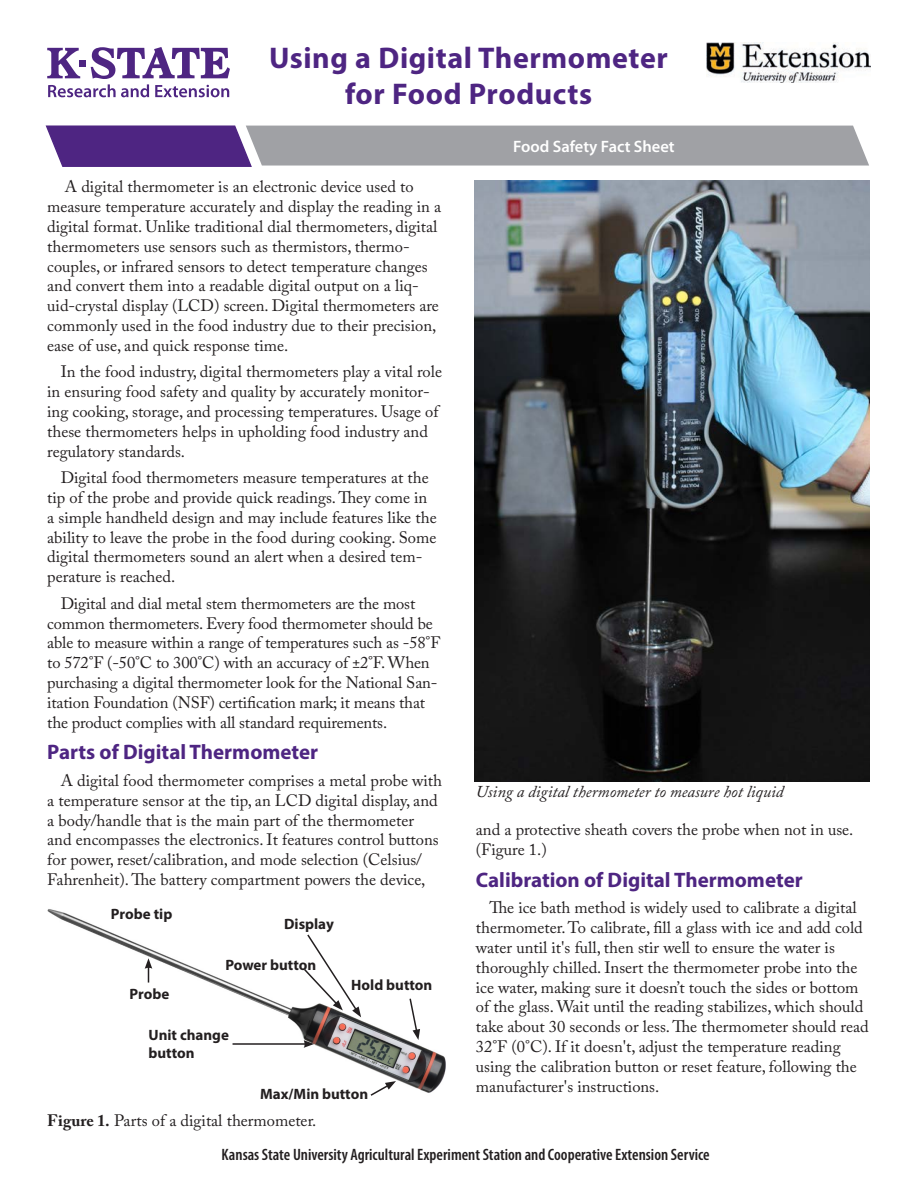
<style>
.page{position:relative;width:918px;height:1188px;background:#fff}
.page>*{position:absolute;margin:0;border:0;box-sizing:border-box;transform-origin:0 0}
.t1{font:700 30px/36px "Myriad Pro";letter-spacing:.02em;color:#4e2582;text-align:center}
.Heading{font:700 21px "Myriad Pro";color:#4e2582}
.Body{font:16.5px/19.8px "Adobe Caslon Pro";color:#231f20}
.Body-2{font:600 condensed 16.5px "Myriad Pro";color:#231f20}
.Body-3{font:italic 16.5px "Adobe Caslon Pro";color:#231f20}
.t2{font:600 16.5px "Myriad Pro";color:#fff}
.References{font:700 15px/18px "Myriad Pro";color:#231f20}
.s1{font-weight:700}
</style>
<div class="page">
<svg style="left:47px;top:47px;width:183px;height:50px"></svg>
<svg style="left:45px;top:125px;width:824px;height:42px;background:#948ba3"></svg>
<img style="left:474px;top:180px;width:395px;height:602px">
<img style="left:706px;top:42px;width:165px;height:40px">
<img style="left:47px;top:909px;width:399px;height:184px">
<svg style="left:145px;top:958px;width:7px;height:25px"></svg>
<hr style="left:233px;top:1043px;width:73px;height:2px;background:#231f20">
<svg style="left:304px;top:1040px;width:10px;height:8px"></svg>
<svg style="left:408px;top:997px;width:12px;height:43px"></svg>
<svg style="left:369px;top:1081px;width:27px;height:15px"></svg>
<svg style="left:302px;top:933px;width:59px;height:84px"></svg>
<h1 class="t1" style="left:269px;top:39px;width:400px">Using a Digital Thermometer for Food Products</h1>
<p class="t2" style="left:513px;top:136px;width:163px">Food Safety Fact Sheet</p>
<p class="Body" style="left:47px;top:177px;width:395px;text-indent:18px">A digital thermometer is an electronic device used to measure temperature accurately and display the reading in a digital format. Unlike traditional dial thermometers, digital thermometers use sensors such as thermistors, thermo&shy;couples, or infrared sensors to detect temperature changes and convert them into a readable digital output on a liq&shy;uid-crystal display (LCD) screen. Digital thermometers are commonly used in the food industry due to their precision, ease of use, and quick response time.</p>
<p class="Body" style="left:47px;top:362px;width:396px;text-indent:13px">In the food industry, digital thermometers play a vital role in ensuring food safety and quality by accurately monitor&shy;ing cooking, storage, and processing temperatures. Usage of these thermometers helps in upholding food industry and regulatory standards.</p>
<p class="Body" style="left:47px;top:468px;width:391px;text-indent:13px">Digital food thermometers measure temperatures at the tip of the probe and provide quick readings. They come in a simple handheld design and may include features like the ability to leave the probe in the food during cooking. Some digital thermometers sound an alert when a desired tem&shy;perature is reached.</p>
<p class="Body" style="left:47px;top:593px;width:394px;text-indent:13px">Digital and dial metal stem thermometers are the most common thermometers. Every food thermometer should be able to measure within a range of temperatures such as -58°F to 572°F (-50°C to 300°C) with an accuracy of ±2°F. When purchasing a digital thermometer look for the National San&shy;itation Foundation (NSF) certification mark; it means that the product complies with all standard requirements.</p>
<p class="Heading" style="left:47px;top:739px;width:273px">Parts of Digital Thermometer</p>
<p class="Body" style="left:47px;top:770px;width:396px;text-indent:13px">A digital food thermometer comprises a metal probe with a temperature sensor at the tip, an LCD digital display, and a body/handle that is the main part of the thermometer and encompasses the electronics. It features control buttons for power, reset/calibration, and mode selection (Celsius/ Fahrenheit). The battery compartment powers the device,</p>
<p class="References" style="left:111px;top:905px;width:63px">Probe tip</p>
<p class="References" style="left:130px;top:985px;width:41px">Probe</p>
<p class="References" style="left:284px;top:915px;width:51px">Display</p>
<p class="References" style="left:226px;top:955px;width:92px">Power button</p>
<p class="References" style="left:149px;top:1025px;width:82px">Unit change button</p>
<p class="References" style="left:351px;top:976px;width:83px">Hold button</p>
<p class="References" style="left:260px;top:1084px;width:109px">Max/Min button</p>
<p class="Body" style="left:47px;top:1111px;width:271px"><span class="s1">Figure 1.</span> Parts of a digital thermometer.</p>
<p class="Body-3" style="left:476px;top:782px;width:309px">Using a digital thermometer to measure hot liquid</p>
<p class="Body" style="left:476px;top:820px;width:379px">and a protective sheath covers the probe when not in use. (Figure 1.)</p>
<p class="Heading" style="left:476px;top:866px;width:328px">Calibration of Digital Thermometer</p>
<p class="Body" style="left:476px;top:898px;width:394px;text-indent:13px">The ice bath method is widely used to calibrate a digital thermometer. To calibrate, fill a glass with ice and add cold water until it's full, then stir well to ensure the water is thoroughly chilled. Insert the thermometer probe into the ice water, making sure it doesn’t touch the sides or bottom of the glass. Wait until the reading stabilizes, which should take about 30 seconds or less. The thermometer should read 32°F (0°C). If it doesn't, adjust the temperature reading using the calibration button or reset feature, following the manufacturer's instructions.</p>
<p class="Body-2" style="left:222px;top:1145px;width:490px">Kansas State University Agricultural Experiment Station and Cooperative Extension Service</p>
</div>
